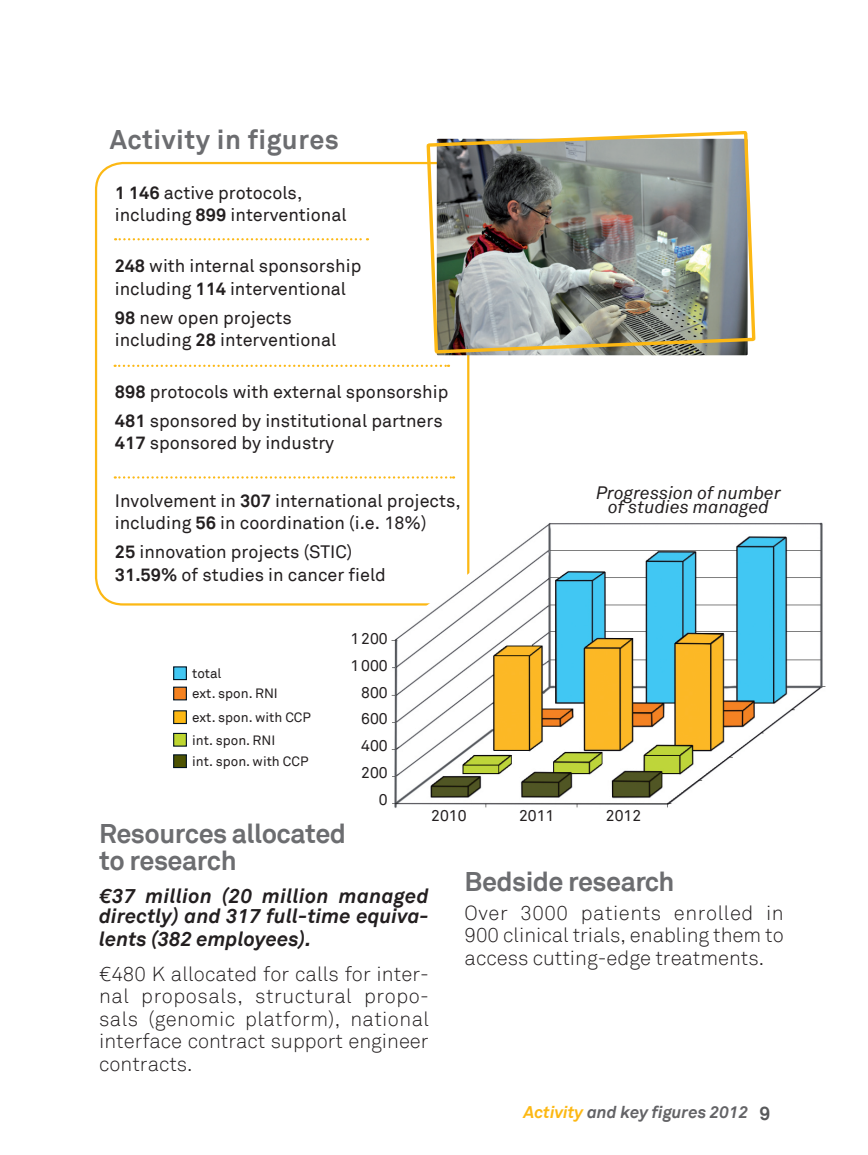
<style>
.page{position:relative;width:868px;height:1155px;background:#fff}
.page>*{position:absolute;margin:0;border:0;box-sizing:border-box;transform-origin:0 0}
.t1{font:700 27px/27px "Akkurat";letter-spacing:-.02em;color:#6c6d70}
.t2{font:700 27px "Akkurat";letter-spacing:.02em;color:#6c6d70}
.t3{font:300 20.25px/22.5px "Akkurat";color:#231f20;text-align:justify}
.t4{font:italic 700 20.25px/20.2px "Akkurat";letter-spacing:.005em;color:#231f20}
.t5{font:18px/22.5px "Akkurat";color:#231f20}
.t6{font:italic 18px/13.5px "Akkurat";color:#231f20;text-align:center}
.t7{font:italic 700 16.88px "Akkurat";color:#636366}
.t8{font:15.75px/26.8px "Akkurat";color:#231f20;text-align:right}
.t9{font:13.5px/22.1px "Akkurat";color:#231f20}
.s1{font-weight:700}
.s2{color:#fcb814}
.s3{font-style:normal;font-size:19.12px;color:#57585a}
</style>
<div class="page">
<img style="left:390px;top:522px;width:436px;height:286px">
<div style="left:173px;top:666px;width:14px;height:14px;background:#41c7f3;border:1px solid #001322"></div>
<div style="left:173px;top:686px;width:14px;height:14px;background:#f58220;border:1px solid #001322"></div>
<div style="left:173px;top:710px;width:14px;height:14px;background:#fcb814;border:1px solid #001322"></div>
<div style="left:173px;top:733px;width:14px;height:13px;background:#bed630;border:1px solid #001322"></div>
<div style="left:173px;top:754px;width:14px;height:14px;background:#4c5202;border:1px solid #001322"></div>
<svg style="left:115px;top:238px;width:253px;height:2px"></svg>
<svg style="left:115px;top:365px;width:309px;height:2px"></svg>
<svg style="left:115px;top:476px;width:309px;height:2px"></svg>
<img style="left:425px;top:131px;width:331px;height:391px">
<h1 class="t2" style="left:110px;top:123px;width:231px">Activity in figures</h1>
<p class="t5" style="left:115px;top:181px;width:233px"><span class="s1">1 146</span> active protocols, including <span class="s1">899</span> interventional</p>
<p class="t5" style="left:115px;top:255px;width:248px"><span class="s1">248</span> with internal sponsorship including <span class="s1">114</span> interventional</p>
<p class="t5" style="left:115px;top:307px;width:223px"><span class="s1">98</span> new open projects including <span class="s1">28</span> interventional</p>
<p class="t5" style="left:115px;top:377px;width:335px;line-height:28.8px"><span class="s1">898</span> protocols with external sponsorship<br><span class="s1">481</span> sponsored by institutional partners</p>
<p class="t5" style="left:115px;top:432px;width:221px"><span class="s1">417</span> sponsored by industry</p>
<p class="t5" style="left:115px;top:490px;width:347px">Involvement in <span class="s1">307</span> international projects, including <span class="s1">56</span> in coordination (i.e. 18%)</p>
<p class="t5" style="left:115px;top:541px;width:273px"><span class="s1">25</span> innovation projects (STIC)<br><span class="s1">31.59%</span> of studies in cancer field</p>
<p class="t9" style="left:192px;top:663px;width:87px;line-height:20.2px">total<br>ext. spon. RNI</p>
<p class="t9" style="left:192px;top:706px;width:120px">ext. spon. with CCP int. spon. RNI<br>int. spon. with CCP</p>
<p class="t8" style="left:350px;top:625px;width:39px">1200<br>1000<br>800<br>600<br>400<br>200</p>
<p class="t8" style="left:379px;top:786px;width:10px">0</p>
<p class="t6" style="left:596px;top:486px;width:186px">Progression of number of studies managed</p>
<p class="t8" style="left:431px;top:802px;width:37px">2010</p>
<p class="t8" style="left:519px;top:802px;width:37px">2011</p>
<p class="t8" style="left:605px;top:802px;width:37px">2012</p>
<h1 class="t1" style="left:99px;top:819px;width:248px">Resources allocated to research</h1>
<p class="t4" style="left:99px;top:885px;width:331px">€37 million (20 million managed directly) and 317 full-time equiva-</p>
<p class="t4" style="left:99px;top:928px;width:213px">lents (382 employees).</p>
<p class="t3" style="left:99px;top:962px;width:331px">€480 K allocated for calls for inter&shy;nal proposals, structural propo&shy;sals (genomic platform), national interface contract support engineer contracts.</p>
<h1 class="t1" style="left:464px;top:867px;width:211px">Bedside research</h1>
<p class="t3" style="left:464px;top:901px;width:320px">Over 3000 patients enrolled in 900 clinical trials, enabling them to access cutting-edge treatments.</p>
<p class="t7" style="left:523px;top:1101px;width:248px"><span class="s2">Activity</span> and key figures 2012 <span class="s3">9</span></p>
</div>
